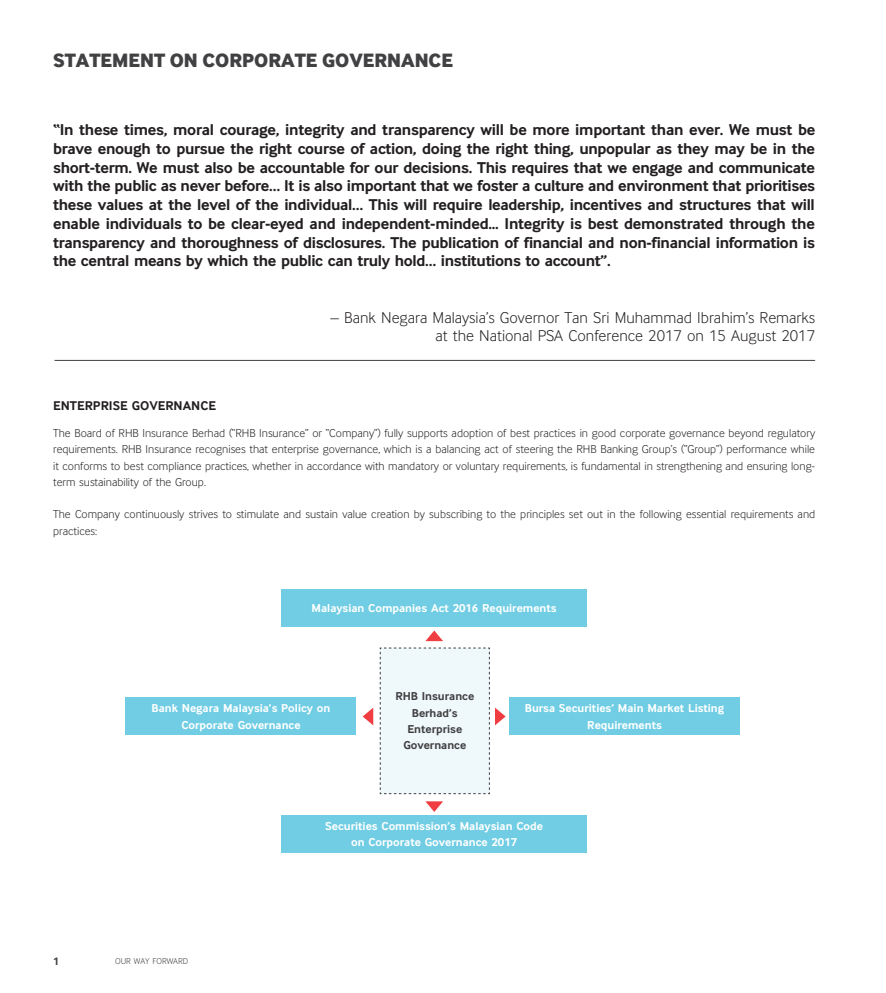
<style>
.page{position:relative;width:886px;height:993px;background:#fff}
.page>*{position:absolute;margin:0;border:0;box-sizing:border-box;transform-origin:0 0}
.t1{font:800 20px "Inter Face";color:#414042}
.t2{font:700 16.25px/18.8px "Inter Face";letter-spacing:-.02em;color:#231f20;text-align:justify}
.t3{font:300 16.25px/18.8px "Inter Face";color:#231f20;text-align:right}
.t4{font:700 13.12px "Inter Face";color:#231f20}
.t5{font:300 11.88px/16.2px "Inter Face";color:#231f20;text-align:justify}
.t6{font:700 11.88px/16.2px "Inter Face";color:#fff;text-align:center}
.t7{font:700 11.88px/16.2px "Inter Face";color:#414042;text-align:center}
.t8{font:700 11.25px "Inter Face";color:#414042}
.t9{font:300 8.75px "Inter Face";color:#414042}
</style>
<div class="page">
<hr style="left:55px;top:360px;width:760px;height:1px;background:#414042">
<div style="left:281px;top:589px;width:306px;height:37px;background:#70cde3"></div>
<div style="left:281px;top:815px;width:306px;height:37px;background:#70cde3"></div>
<div style="left:509px;top:697px;width:231px;height:37px;background:#70cde3"></div>
<div style="left:126px;top:697px;width:230px;height:37px;background:#70cde3"></div>
<svg style="left:380px;top:647px;width:126px;height:147px"></svg>
<svg style="left:363px;top:708px;width:10px;height:17px"></svg>
<svg style="left:425px;top:630px;width:18px;height:11px"></svg>
<svg style="left:425px;top:801px;width:18px;height:10px"></svg>
<p class="t1" style="left:53px;top:48px;width:401px">STATEMENT ON CORPORATE GOVERNANCE</p>
<p class="t2" style="left:53px;top:120px;width:764px">“In these times, moral courage, integrity and transparency will be more important than ever. We must be brave enough to pursue the right course of action, doing the right thing, unpopular as they may be in the short-term. We must also be accountable for our decisions. This requires that we engage and communicate with the public as never before… It is also important that we foster a culture and environment that prioritises these values at the level of the individual… This will require leadership, incentives and structures that will enable individuals to be clear-eyed and independent-minded... Integrity is best demonstrated through the transparency and thoroughness of disclosures. The publication of financial and non-financial information is the central means by which the public can truly hold… institutions to account”.</p>
<p class="t3" style="left:331px;top:308px;width:486px">– Bank Negara Malaysia’s Governor Tan Sri Muhammad Ibrahim’s Remarks at the National PSA Conference 2017 on 15 August 2017</p>
<p class="t4" style="left:53px;top:397px;width:164px">ENTERPRISE GOVERNANCE</p>
<p class="t5" style="left:53px;top:425px;width:763px">The Board of RHB Insurance Berhad (“RHB Insurance” or “Company”) fully supports adoption of best practices in good corporate governance beyond regulatory requirements. RHB Insurance recognises that enterprise governance, which is a balancing act of steering the RHB Banking Group’s (“Group”) performance while it conforms to best compliance practices, whether in accordance with mandatory or voluntary requirements, is fundamental in strengthening and ensuring long&shy;term sustainability of the Group.</p>
<p class="t5" style="left:53px;top:506px;width:763px">The Company continuously strives to stimulate and sustain value creation by subscribing to the principles set out in the following essential requirements and practices:</p>
<p class="t6" style="left:312px;top:599px;width:247px">Malaysian Companies Act 2016 Requirements</p>
<p class="t6" style="left:152px;top:700px;width:180px">Bank Negara Malaysia’s Policy on<br>Corporate Governance</p>
<p class="t7" style="left:395px;top:688px;width:80px">RHB Insurance<br>Berhad’s<br>Enterprise<br>Governance</p>
<p class="t6" style="left:525px;top:700px;width:201px">Bursa Securities’ Main Market Listing<br>Requirements</p>
<p class="t8" style="left:53px;top:954px;width:8px">1</p>
<p class="t9" style="left:115px;top:955px;width:74px">OUR WAY FORWARD</p>
<p class="t6" style="left:325px;top:817px;width:219px">Securities Commission’s Malaysian Code on Corporate Governance 2017</p>
</div>
